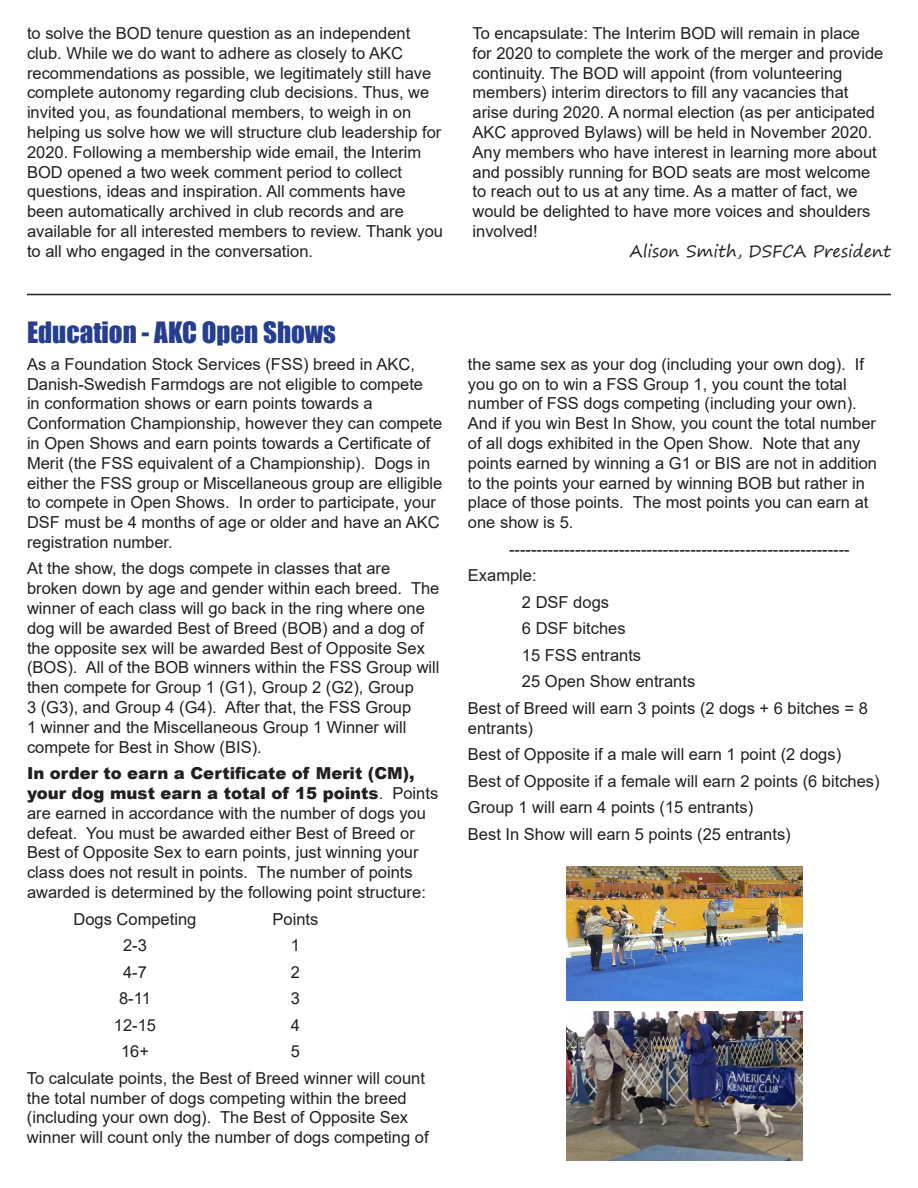
<style>
.page{position:relative;width:918px;height:1188px;background:#fff}
.page>*{position:absolute;margin:0;border:0;box-sizing:border-box;transform-origin:0 0}
.t1{font:27px "Impact";color:#253f8e}
.t2{font:16.5px/19.8px "Arial";color:#231f20}
.t3{font:16.5px "Segoe Print";color:#231f20}
.s1{font-weight:900}
</style>
<div class="page">
<img style="left:567px;top:866px;width:236px;height:134px">
<img style="left:567px;top:1012px;width:236px;height:148px">
<hr style="left:27px;top:294px;width:864px;height:1px;background:#231f20">
<p class="t2" style="left:27px;top:23px;width:418px">to solve the BOD tenure question as an independent club. While we do want to adhere as closely to AKC recommendations as possible, we legitimately still have complete autonomy regarding club decisions. Thus, we invited you, as foundational members, to weigh in on helping us solve how we will structure club leadership for 2020. Following a membership wide email, the Interim BOD opened a two week comment period to collect questions, ideas and inspiration. All comments have been automatically archived in club records and are available for all interested members to review. Thank you to all who engaged in the conversation.</p>
<p class="t2" style="left:472px;top:23px;width:412px">To encapsulate: The Interim BOD will remain in place for 2020 to complete the work of the merger and provide continuity. The BOD will appoint (from volunteering members) interim directors to fill any vacancies that arise during 2020. A normal election (as per anticipated AKC approved Bylaws) will be held in November 2020.<br>Any members who have interest in learning more about and possibly running for BOD seats are most welcome to reach out to us at any time. As a matter of fact, we would be delighted to have more voices and shoulders involved!</p>
<p class="t3" style="left:630px;top:236px;width:263px">Alison Smith, DSFCA President</p>
<h1 class="t1" style="left:27px;top:312px;width:310px">Education - AKC Open Shows</h1>
<p class="t2" style="left:27px;top:354px;width:417px">As a Foundation Stock Services (FSS) breed in AKC, Danish-Swedish Farmdogs are not eligible to compete<br>in conformation shows or earn points towards a Conformation Championship, however they can compete in Open Shows and earn points towards a Certifi cate of Merit (the FSS equivalent of a Championship). Dogs in either the FSS group or Miscellaneous group are elligible to compete in Open Shows. In order to participate, your DSF must be 4 months of age or older and have an AKC registration number.</p>
<p class="t2" style="left:27px;top:559px;width:414px">At the show, the dogs compete in classes that are broken down by age and gender within each breed. The winner of each class will go back in the ring where one dog will be awarded Best of Breed (BOB) and a dog of the opposite sex will be awarded Best of Opposite Sex (BOS). All of the BOB winners within the FSS Group will then compete for Group 1 (G1), Group 2 (G2), Group<br>3 (G3), and Group 4 (G4). After that, the FSS Group<br>1 winner and the Miscellaneous Group 1 Winner will compete for Best in Show (BIS).</p>
<p class="t2" style="left:27px;top:763px;width:413px"><span class="s1">In order to earn a Certificate of Merit (CM), your dog must earn a total of 15 points</span>. Points are earned in accordance with the number of dogs you defeat. You must be awarded either Best of Breed or Best of Opposite Sex to earn points, just winning your class does not result in points. The number of points awarded is determined by the following point structure:</p>
<p class="t2" style="left:74px;top:909px;width:124px">Dogs Competing</p>
<p class="t2" style="left:273px;top:909px;width:47px">Points</p>
<p class="t2" style="left:123px;top:935px;width:25px">2-3</p>
<p class="t2" style="left:291px;top:935px;width:11px">1</p>
<p class="t2" style="left:123px;top:962px;width:25px">4-7</p>
<p class="t2" style="left:291px;top:962px;width:11px">2</p>
<p class="t2" style="left:119px;top:988px;width:33px">8-11</p>
<p class="t2" style="left:291px;top:988px;width:11px">3</p>
<p class="t2" style="left:114px;top:1015px;width:44px">12-15</p>
<p class="t2" style="left:291px;top:1015px;width:11px">4</p>
<p class="t2" style="left:121px;top:1042px;width:29px">16+</p>
<p class="t2" style="left:27px;top:1038px;width:400px;line-height:26.5px;text-indent:264px">5<br>To calculate points, the Best of Breed winner will count</p>
<p class="t2" style="left:27px;top:1088px;width:403px">the total number of dogs competing within the breed (including your own dog). The Best of Opposite Sex winner will count only the number of dogs competing of</p>
<p class="t2" style="left:468px;top:354px;width:411px">the same sex as your dog (including your own dog). If you go on to win a FSS Group 1, you count the total number of FSS dogs competing (including your own).<br>And if you win Best In Show, you count the total number of all dogs exhibited in the Open Show. Note that any points earned by winning a G1 or BIS are not in addition to the points your earned by winning BOB but rather in place of those points. The most points you can earn at one show is 5.</p>
<p class="t2" style="left:509px;top:539px;width:342px">--------------------------------------------------------------</p>
<p class="t2" style="left:468px;top:565px;width:70px">Example:</p>
<p class="t2" style="left:522px;top:592px;width:89px">2 DSF dogs</p>
<p class="t2" style="left:522px;top:619px;width:105px">6 DSF bitches</p>
<p class="t2" style="left:522px;top:645px;width:121px">15 FSS entrants</p>
<p class="t2" style="left:522px;top:672px;width:175px">25 Open Show entrants</p>
<p class="t2" style="left:468px;top:698px;width:401px">Best of Breed will earn 3 points (2 dogs + 6 bitches = 8</p>
<p class="t2" style="left:468px;top:715px;width:413px;line-height:26.5px">entrants)<br>Best of Opposite if a male will earn 1 point (2 dogs)<br>Best of Opposite if a female will earn 2 points (6 bitches)<br>Group 1 will earn 4 points (15 entrants)<br>Best In Show will earn 5 points (25 entrants)</p>
</div>
